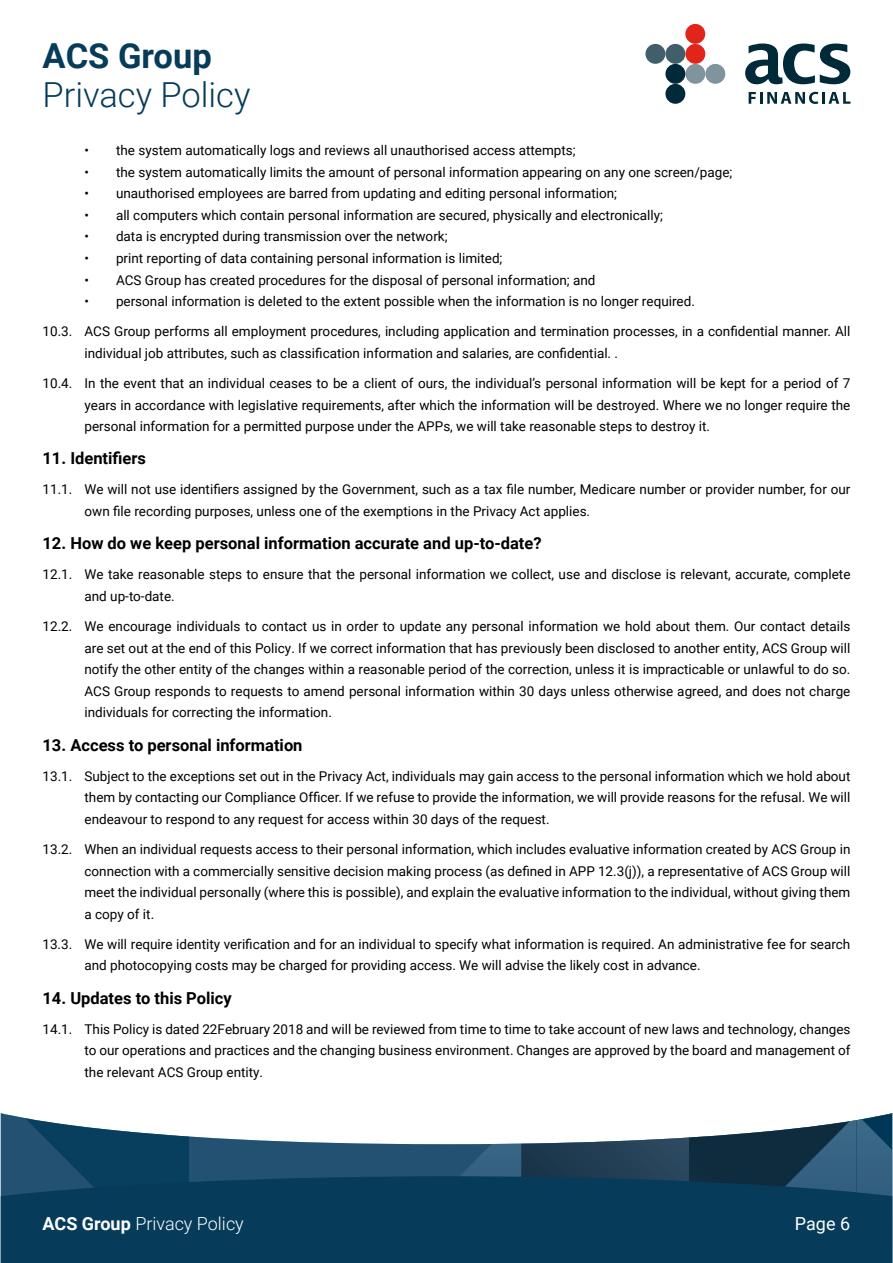
<style>
.page{position:relative;width:893px;height:1263px;background:#fff}
.page>*{position:absolute;margin:0;border:0;box-sizing:border-box;transform-origin:0 0}
.t1{font:300 34.5px "Roboto";color:#063b59}
.t2{font:700 34.5px "Roboto";color:#063b59}
.t3{font:300 18px "Roboto";color:#fff}
.t4{font:18px "Roboto";color:#fff}
.t5{font:700 16.5px "Roboto";color:#000}
.t6{font:13.5px/21.6px "Roboto";color:#000;text-align:justify}
.s1{font-weight:700}
</style>
<div class="page">
<svg style="left:21px;top:1113px;width:871px;height:63px"></svg>
<div style="left:1px;top:1176px;width:891px;height:87px;background:#063b59"></div>
<div style="left:685px;top:64px;width:20px;height:20px;background:#80949d;border-radius:50%"></div>
<div style="left:705px;top:64px;width:20px;height:20px;background:#80949d;border-radius:50%"></div>
<div style="left:665px;top:44px;width:20px;height:20px;background:#405f6b;border-radius:50%"></div>
<div style="left:665px;top:64px;width:20px;height:20px;background:#002a3a;border-radius:50%"></div>
<div style="left:665px;top:84px;width:20px;height:20px;background:#002a3a;border-radius:50%"></div>
<div style="left:645px;top:44px;width:20px;height:20px;background:#405f6b;border-radius:50%"></div>
<div style="left:685px;top:44px;width:20px;height:20px;background:#e1251b;border-radius:50%"></div>
<div style="left:685px;top:24px;width:20px;height:20px;background:#e1251b;border-radius:50%"></div>
<svg style="left:745px;top:44px;width:105px;height:40px"></svg>
<svg style="left:749px;top:92px;width:101px;height:12px"></svg>
<h1 class="t2" style="left:43px;top:32px;width:171px">ACS Group</h1>
<h1 class="t1" style="left:43px;top:70px;width:209px">Privacy Policy</h1>
<p class="t6" style="left:85px;top:139px;width:493px">• the system automatically logs and reviews all unauthorised access attempts;</p>
<p class="t6" style="left:85px;top:160px;width:649px">• the system automatically limits the amount of personal information appearing on any one screen/page;</p>
<p class="t6" style="left:85px;top:182px;width:534px">• unauthorised employees are barred from updating and editing personal information;</p>
<p class="t6" style="left:85px;top:204px;width:580px">• all computers which contain personal information are secured, physically and electronically;</p>
<p class="t6" style="left:85px;top:225px;width:365px">• data is encrypted during transmission over the network;</p>
<p class="t6" style="left:85px;top:247px;width:419px">• print reporting of data containing personal information is limited;</p>
<p class="t6" style="left:85px;top:268px;width:512px">• ACS Group has created procedures for the disposal of personal information; and</p>
<p class="t6" style="left:85px;top:290px;width:612px">• personal information is deleted to the extent possible when the information is no longer required.</p>
<p class="t6" style="left:85px;top:320px;width:767px;text-indent:-42px">10.3. ACS Group performs all employment procedures, including application and termination processes, in a confidential manner. All individual job attributes, such as classification information and salaries, are confidential. .</p>
<p class="t6" style="left:84px;top:372px;width:767px;text-indent:-42px">10.4. In the event that an individual ceases to be a client of ours, the individual’s personal information will be kept for a period of 7 years in accordance with legislative requirements, after which the information will be destroyed. Where we no longer require the personal information for a permitted purpose under the APPs, we will take reasonable steps to destroy it.</p>
<p class="t5" style="left:43px;top:447px;width:105px">11. Identifiers</p>
<p class="t6" style="left:85px;top:478px;width:767px;text-indent:-42px">11.1. We will not use identifiers assigned by the Government, such as a tax file number, Medicare number or provider number, for our own file recording purposes, unless one of the exemptions in the Privacy Act applies.</p>
<p class="t5" style="left:43px;top:532px;width:501px">12. How do we keep personal information accurate and up‐to‐date?</p>
<p class="t6" style="left:85px;top:563px;width:767px;text-indent:-42px">12.1. We take reasonable steps to ensure that the personal information we collect, use and disclose is relevant, accurate, complete and up‐to‐date.</p>
<p class="t6" style="left:84px;top:615px;width:767px;text-indent:-42px">12.2. We encourage individuals to contact us in order to update any personal information we hold about them. Our contact details are set out at the end of this Policy. If we correct information that has previously been disclosed to another entity, ACS Group will notify the other entity of the changes within a reasonable period of the correction, unless it is impracticable or unlawful to do so.<br>ACS Group responds to requests to amend personal information within 30 days unless otherwise agreed, and does not charge individuals for correcting the information.</p>
<p class="t5" style="left:43px;top:733px;width:262px">13. Access to personal information</p>
<p class="t6" style="left:85px;top:764px;width:767px;text-indent:-42px">13.1. Subject to the exceptions set out in the Privacy Act, individuals may gain access to the personal information which we hold about them by contacting our Compliance Officer. If we refuse to provide the information, we will provide reasons for the refusal. We will endeavour to respond to any request for access within 30 days of the request.</p>
<p class="t6" style="left:84px;top:838px;width:767px;text-indent:-42px">13.2. When an individual requests access to their personal information, which includes evaluative information created by ACS Group in connection with a commercially sensitive decision making process (as defined in APP 12.3(j)), a representative of ACS Group will meet the individual personally (where this is possible), and explain the evaluative information to the individual, without giving them a copy of it.</p>
<p class="t6" style="left:84px;top:933px;width:767px;text-indent:-42px">13.3. We will require identity verification and for an individual to specify what information is required. An administrative fee for search and photocopying costs may be charged for providing access. We will advise the likely cost in advance.</p>
<p class="t5" style="left:43px;top:986px;width:191px">14. Updates to this Policy</p>
<p class="t6" style="left:85px;top:1017px;width:767px;text-indent:-42px">14.1. This Policy is dated 22February 2018 and will be reviewed from time to time to take account of new laws and technology, changes to our operations and practices and the changing business environment. Changes are approved by the board and management of the relevant ACS Group entity.</p>
<h2 class="t3" style="left:43px;top:1211px;width:203px"><span class="s1">ACS Group</span> Privacy Policy</h2>
<h2 class="t4" style="left:795px;top:1211px;width:57px">Page 6</h2>
</div>
